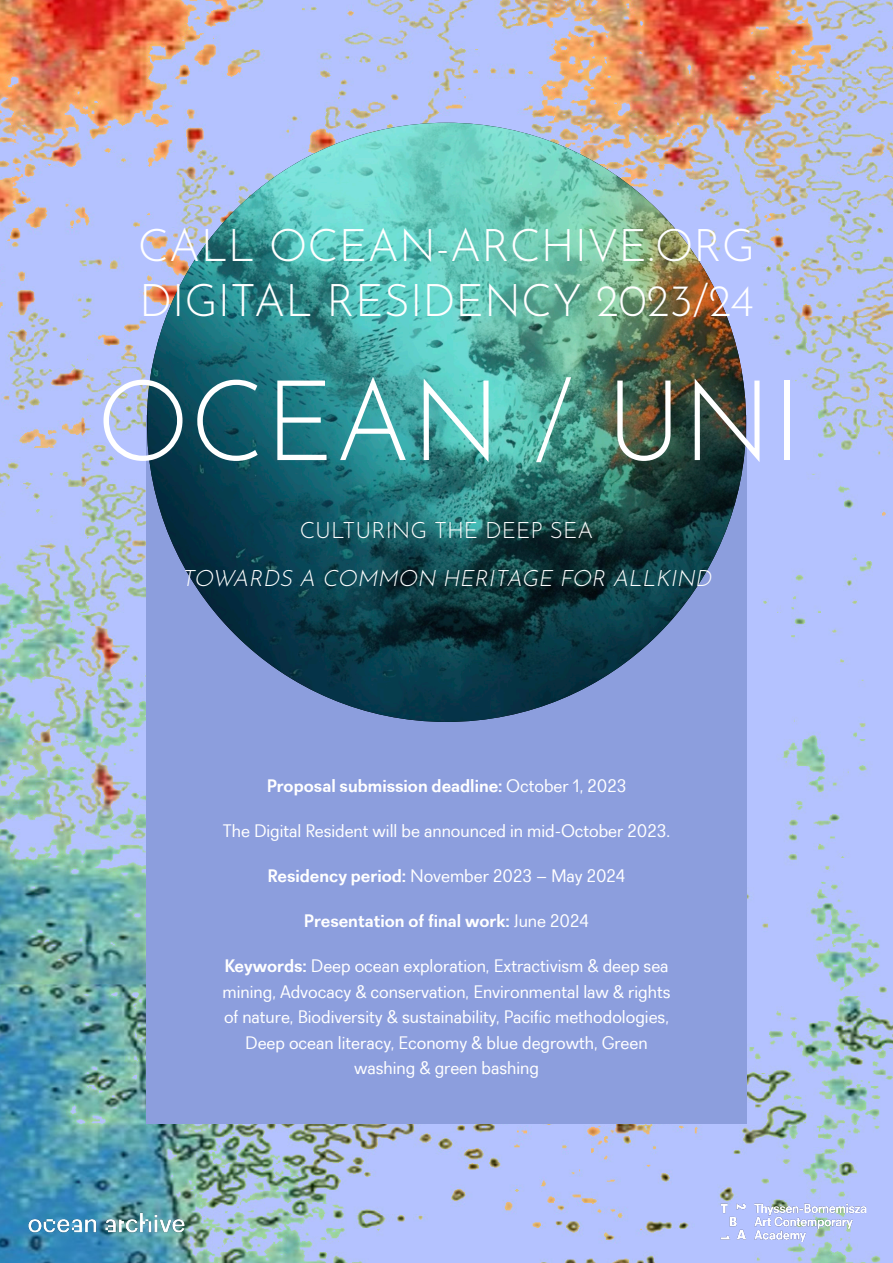
<style>
.page{position:relative;width:893px;height:1263px;background:#fff}
.page>*{position:absolute;margin:0;border:0;box-sizing:border-box;transform-origin:0 0}
.t1{font:100 45px/55.5px "Josefin Sans";color:#fff}
.Paragraph_-_regular{font:italic 100 22.5px "Josefin Sans";color:#fff}
.Paragraph_-_regular-2{font:100 22.5px "Josefin Sans";color:#fff}
.Front_page_Regular_t{font:18px/25.5px "Recta";color:#fff;text-align:center}
.Paragraph_-_regular-3{font:18px "Recta";color:#fff}
.Paragraph_-_regular-4{font:700 18px "Recta";color:#fff}
.Front_page_Regular_t-2{font:700 18px "Recta";color:#fff}
.s1{font-weight:400}
.s2{font-weight:700}
</style>
<div class="page">
<img style="left:0;top:0;width:893px;height:1263px">
<div style="left:146px;top:415px;width:600px;height:709px;background:#8c9edd"></div>
<img style="left:147px;top:123px;width:599px;height:599px;border-radius:292px">
<svg style="left:104px;top:380px;width:78px;height:81px;background:#859eb7"></svg>
<svg style="left:197px;top:380px;width:61px;height:81px;background:#387380"></svg>
<svg style="left:277px;top:381px;width:50px;height:79px;background:#589ca3"></svg>
<svg style="left:340px;top:377px;width:66px;height:83px;background:#57aaac"></svg>
<svg style="left:424px;top:379px;width:65px;height:83px;background:#77c8c2"></svg>
<svg style="left:536px;top:377px;width:35px;height:85px;background:#62ad9f"></svg>
<img style="left:617px;top:381px;width:54px;height:80px">
<svg style="left:695px;top:379px;width:64px;height:83px;background:#6a7679"></svg>
<div style="left:784px;top:381px;width:5px;height:79px;background:#fff"></div>
<img style="left:720px;top:1203px;width:146px;height:38px">
<img style="left:26px;top:1208px;width:161px;height:28px">
<p class="t1" style="left:138px;top:213px;width:619px">CALL OCEAN-ARCHIVE.ORG<br>DIGITAL RESIDENCY 2023/24</p>
<p class="Paragraph_-_regular-2" style="left:300px;top:514px;width:295px">CULTURING THE DEEP SEA</p>
<p class="Paragraph_-_regular" style="left:182px;top:562px;width:537px">TOWARDS A COMMON HERITAGE FOR ALLKIND</p>
<p class="Paragraph_-_regular-4" style="left:267px;top:778px;width:361px">Proposal submission deadline: <span class="s1">October 1, 2023</span></p>
<p class="Paragraph_-_regular-3" style="left:223px;top:823px;width:449px">The Digital Resident will be announced in mid-October 2023.</p>
<p class="Paragraph_-_regular-3" style="left:267px;top:868px;width:360px"><span class="s2">Residency period:</span> November 2023 – May 2024</p>
<p class="Front_page_Regular_t-2" style="left:304px;top:913px;width:287px">Presentation of final work: <span class="s1">June 2024</span></p>
<p class="Front_page_Regular_t" style="left:223px;top:954px;width:449px"><span class="s2">Keywords:</span> Deep ocean exploration, Extractivism &amp; deep sea mining, Advocacy &amp; conservation, Environmental law &amp; rights of nature, Biodiversity &amp; sustainability, Pacific methodologies, Deep ocean literacy, Economy &amp; blue degrowth, Green washing &amp; green bashing</p>
</div>
